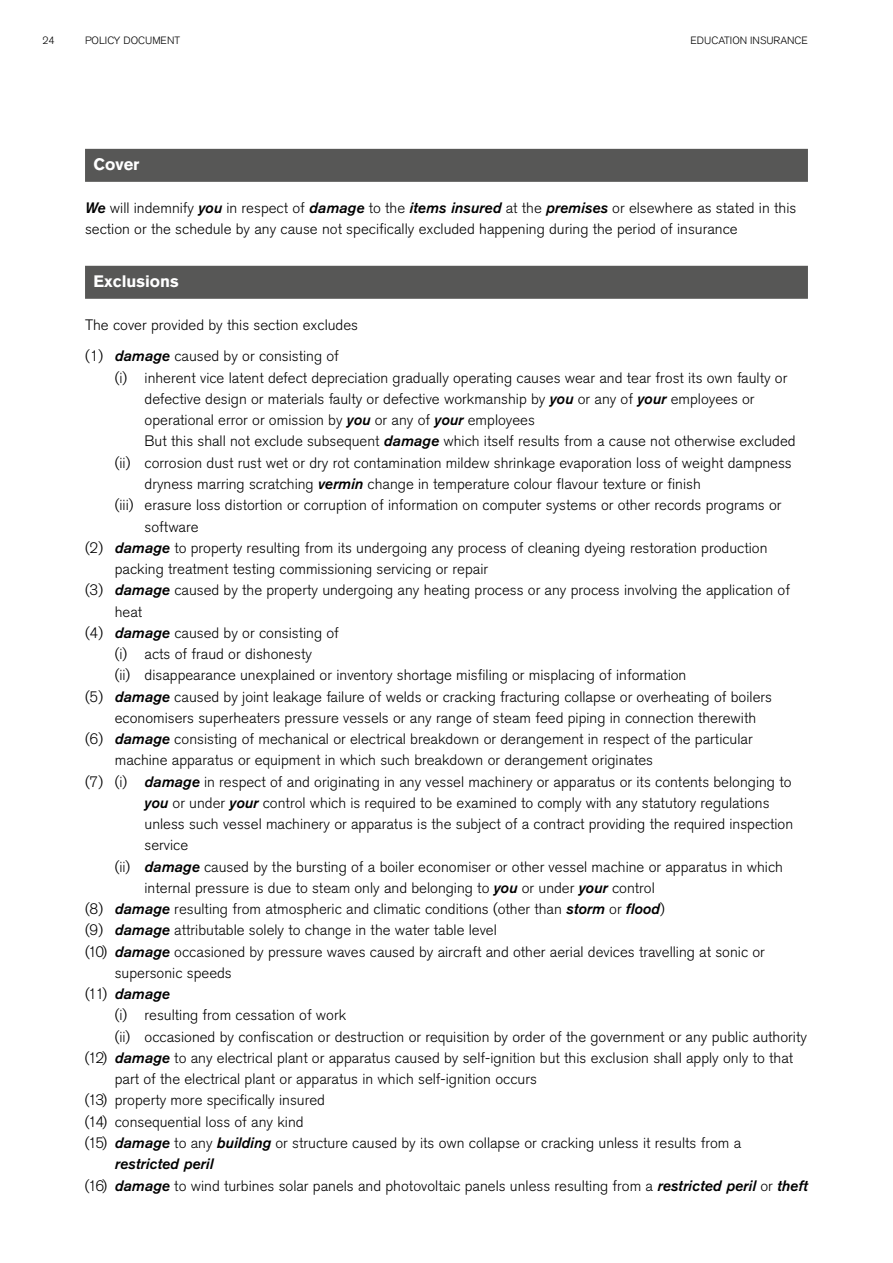
<style>
.page{position:relative;width:893px;height:1263px;background:#fff}
.page>*{position:absolute;margin:0;border:0;box-sizing:border-box;transform-origin:0 0}
.t1{font:700 16.5px "Akzidenz Grotesk BQ";color:#fff}
.t2{font:300 15px/21.3px "Akzidenz Grotesk BQ";color:#000}
.t3{font:italic 15px "Akzidenz Grotesk BQ Med";color:#000}
.t4{font:300 10.5px "Akzidenz Grotesk BQ";color:#000}
.s1{font-family:"Akzidenz Grotesk BQ Med";font-weight:400;font-style:italic}
.s2{font-family:"Akzidenz Grotesk BQ";font-weight:300;font-style:normal}
</style>
<div class="page">
<div style="left:85px;top:149px;width:723px;height:33px;background:#575756"></div>
<div style="left:85px;top:266px;width:723px;height:33px;background:#575756"></div>
<p class="t4" style="left:43px;top:34px;width:14px">24</p>
<p class="t4" style="left:85px;top:34px;width:97px">POLICY DOCUMENT</p>
<p class="t4" style="left:691px;top:34px;width:119px">EDUCATION INSURANCE</p>
<p class="t1" style="left:94px;top:155px;width:47px">Cover</p>
<p class="t2" style="left:85px;top:197px;width:713px"><span class="s1">We</span> will indemnify <span class="s1">you</span> in respect of <span class="s1">damage</span> to the <span class="s1">items insured</span> at the <span class="s1">premises</span> or elsewhere as stated in this section or the schedule by any cause not specifically excluded happening during the period of insurance</p>
<p class="t1" style="left:94px;top:272px;width:87px">Exclusions</p>
<p class="t2" style="left:85px;top:309px;width:275px;line-height:32px">The cover provided by this section excludes (1) <span class="s1">damage</span> caused by or consisting of</p>
<p class="t2" style="left:115px;top:367px;width:674px">(i) inherent vice latent defect depreciation gradually operating causes wear and tear frost its own faulty or</p>
<p class="t2" style="left:145px;top:388px;width:612px">defective design or materials faulty or defective workmanship by <span class="s1">you</span> or any of <span class="s1">your</span> employees or</p>
<p class="t2" style="left:145px;top:410px;width:392px">operational error or omission by <span class="s1">you</span> or any of <span class="s1">your</span> employees</p>
<p class="t2" style="left:145px;top:431px;width:653px">But this shall not exclude subsequent <span class="s1">damage</span> which itself results from a cause not otherwise excluded</p>
<p class="t2" style="left:115px;top:452px;width:678px">(ii) corrosion dust rust wet or dry rot contamination mildew shrinkage evaporation loss of weight dampness</p>
<p class="t2" style="left:145px;top:473px;width:558px">dryness marring scratching <span class="s1">vermin</span> change in temperature colour flavour texture or finish</p>
<p class="t2" style="left:115px;top:495px;width:668px">(iii) erasure loss distortion or corruption of information on computer systems or other records programs or</p>
<p class="t2" style="left:145px;top:516px;width:56px">software</p>
<p class="t2" style="left:85px;top:537px;width:684px">(2) <span class="s1">damage</span> to property resulting from its undergoing any process of cleaning dyeing restoration production</p>
<p class="t2" style="left:115px;top:558px;width:375px">packing treatment testing commissioning servicing or repair</p>
<p class="t2" style="left:85px;top:580px;width:706px">(3) <span class="s1">damage</span> caused by the property undergoing any heating process or any process involving the application of</p>
<p class="t2" style="left:115px;top:601px;width:29px">heat</p>
<p class="t2" style="left:85px;top:622px;width:255px">(4) <span class="s1">damage</span> caused by or consisting of</p>
<p class="t2" style="left:115px;top:643px;width:199px">(i) acts of fraud or dishonesty</p>
<p class="t2" style="left:115px;top:665px;width:573px">(ii) disappearance unexplained or inventory shortage misfiling or misplacing of information</p>
<p class="t2" style="left:85px;top:686px;width:688px">(5) <span class="s1">damage</span> caused by joint leakage failure of welds or cracking fracturing collapse or overheating of boilers</p>
<p class="t2" style="left:115px;top:707px;width:643px">economisers superheaters pressure vessels or any range of steam feed piping in connection therewith</p>
<p class="t2" style="left:85px;top:728px;width:669px">(6) <span class="s1">damage</span> consisting of mechanical or electrical breakdown or derangement in respect of the particular</p>
<p class="t2" style="left:115px;top:750px;width:540px">machine apparatus or equipment in which such breakdown or derangement originates</p>
<p class="t2" style="left:85px;top:771px;width:708px">(7) (i) <span class="s1">damage</span> in respect of and originating in any vessel machinery or apparatus or its contents belonging to</p>
<p class="t2" style="left:145px;top:792px;width:627px"><span class="s1">you</span> or under <span class="s1">your</span> control which is required to be examined to comply with any statutory regulations</p>
<p class="t2" style="left:145px;top:813px;width:650px">unless such vessel machinery or apparatus is the subject of a contract providing the required inspection</p>
<p class="t2" style="left:145px;top:835px;width:45px">service</p>
<p class="t2" style="left:115px;top:856px;width:670px">(ii) <span class="s1">damage</span> caused by the bursting of a boiler economiser or other vessel machine or apparatus in which</p>
<p class="t2" style="left:145px;top:877px;width:512px">internal pressure is due to steam only and belonging to <span class="s1">you</span> or under <span class="s1">your</span> control</p>
<p class="t2" style="left:85px;top:899px;width:581px">(8) <span class="s1">damage</span> resulting from atmospheric and climatic conditions (other than <span class="s1">storm</span> or <span class="s1">flood</span>)</p>
<p class="t2" style="left:85px;top:920px;width:413px">(9) <span class="s1">damage</span> attributable solely to change in the water table level</p>
<p class="t2" style="left:85px;top:941px;width:681px">(10) <span class="s1">damage</span> occasioned by pressure waves caused by aircraft and other aerial devices travelling at sonic or</p>
<p class="t2" style="left:115px;top:962px;width:119px">supersonic speeds</p>
<p class="t3" style="left:85px;top:985px;width:87px"><span class="s2">(11)</span> damage</p>
<p class="t2" style="left:115px;top:1005px;width:233px">(i) resulting from cessation of work</p>
<p class="t2" style="left:115px;top:1026px;width:694px">(ii) occasioned by confiscation or destruction or requisition by order of the government or any public authority</p>
<p class="t2" style="left:85px;top:1047px;width:710px">(12) <span class="s1">damage</span> to any electrical plant or apparatus caused by self-ignition but this exclusion shall apply only to that</p>
<p class="t2" style="left:115px;top:1069px;width:424px">part of the electrical plant or apparatus in which self-ignition occurs</p>
<p class="t2" style="left:85px;top:1090px;width:242px">(13) property more specifically insured</p>
<p class="t2" style="left:85px;top:1111px;width:220px">(14) consequential loss of any kind</p>
<p class="t2" style="left:85px;top:1132px;width:658px">(15) <span class="s1">damage</span> to any <span class="s1">building</span> or structure caused by its own collapse or cracking unless it results from a</p>
<p class="t3" style="left:115px;top:1155px;width:100px">restricted peril</p>
<p class="t2" style="left:85px;top:1175px;width:724px">(16) <span class="s1">damage</span> to wind turbines solar panels and photovoltaic panels unless resulting from a <span class="s1">restricted peril</span> or <span class="s1">theft</span></p>
</div>
